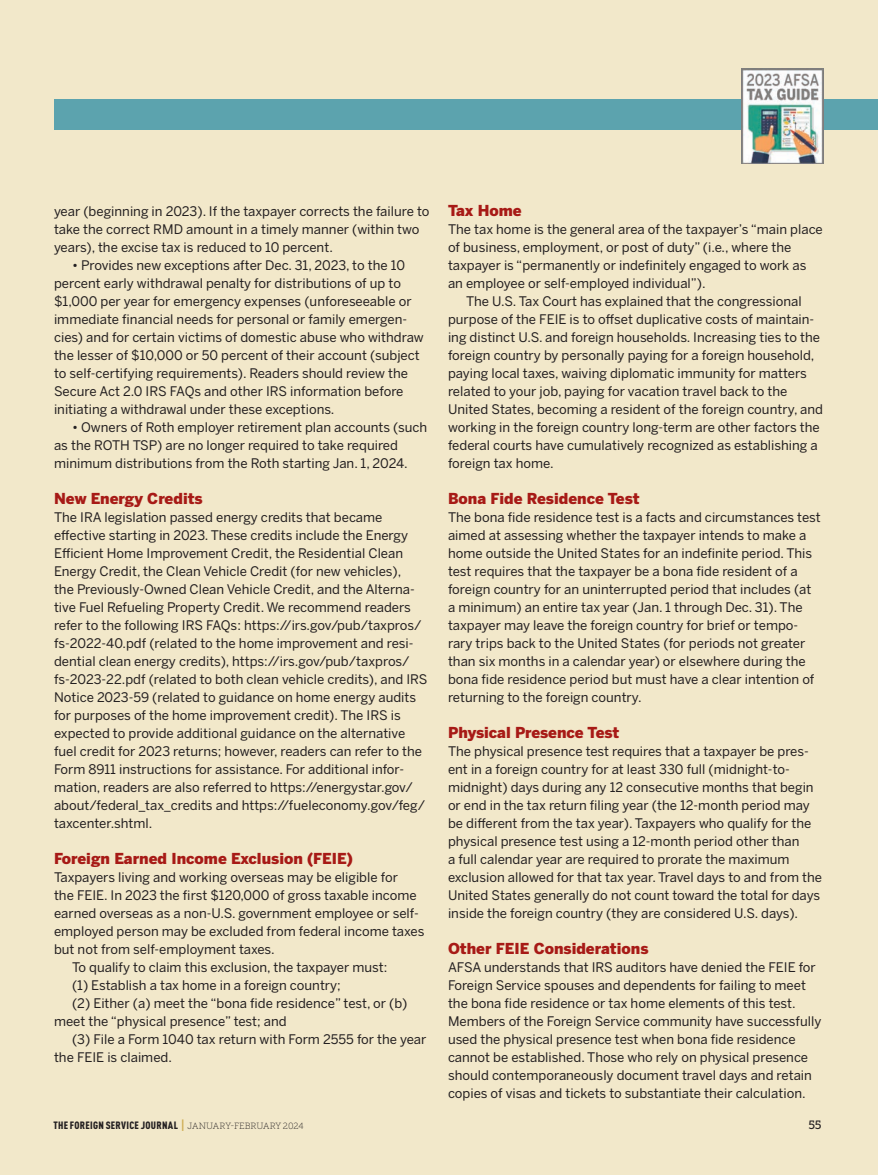
<style>
.page{position:relative;width:878px;height:1175px;background:#fff}
.page>*{position:absolute;margin:0;border:0;box-sizing:border-box;transform-origin:0 0}
.AFSA_news_kicker_red{font:900 15px "Benton Sans";color:#a71a16}
.AFSA_news_body_no_indent{font:13.2px/18px "Benton Sans";color:#231f20}
.AFSA_news_body{font:13.2px/18px "Benton Sans";color:#231f20}
.Cover-All_Caps__Museo_Slab_100{font:12px "Museo Slab 500";color:#231f20}
.Cover-All_Caps__Museo_Slab_100-2{font:900 condensed 10.5px "DINOT";letter-spacing:.025em;color:#231f20}
.s1{font-family:"Museo Slab 700";font-weight:400;font-stretch:normal;font-size:12px;color:#cfad54}
.s2{font-family:"Museo Slab 100";font-weight:400;font-stretch:normal;font-size:9px}
</style>
<div class="page">
<div style="left:0;top:0;width:878px;height:1174px;background:#f2e8ca"></div>
<div style="left:54px;top:99px;width:824px;height:31px;background:#5ca3ae"></div>
<img style="left:741px;top:68px;width:83px;height:96px">
<p class="AFSA_news_body" style="left:54px;top:202px;width:377px">year (beginning in 2023). If the taxpayer corrects the failure to take the correct RMD amount in a timely manner (within two years), the excise tax is reduced to 10 percent.</p>
<p class="AFSA_news_body" style="left:54px;top:256px;width:371px;text-indent:18px">• Provides new exceptions after Dec. 31, 2023, to the 10 percent early withdrawal penalty for distributions of up to $1,000 per year for emergency expenses (unforeseeable or immediate financial needs for personal or family emergen&shy;cies) and for certain victims of domestic abuse who withdraw the lesser of $10,000 or 50 percent of their account (subject to self-certifying requirements). Readers should review the Secure Act 2.0 IRS FAQs and other IRS information before initiating a withdrawal under these exceptions.</p>
<p class="AFSA_news_body" style="left:54px;top:418px;width:375px;text-indent:18px">• Owners of Roth employer retirement plan accounts (such as the ROTH TSP) are no longer required to take required minimum distributions from the Roth starting Jan. 1, 2024.</p>
<p class="AFSA_news_kicker_red" style="left:54px;top:490px;width:150px">New Energy Credits</p>
<p class="AFSA_news_body_no_indent" style="left:54px;top:508px;width:375px">The IRA legislation passed energy credits that became effective starting in 2023. These credits include the Energy Efficient Home Improvement Credit, the Residential Clean Energy Credit, the Clean Vehicle Credit (for new vehicles),<br>the Previously-Owned Clean Vehicle Credit, and the Alterna&shy;tive Fuel Refueling Property Credit. We recommend readers refer to the following IRS FAQs: https://irs.gov/pub/taxpros/ fs-2022-40.pdf (related to the home improvement and resi&shy;dential clean energy credits), https://irs.gov/pub/taxpros/ fs-2023-22.pdf (related to both clean vehicle credits), and IRS Notice 2023-59 (related to guidance on home energy audits for purposes of the home improvement credit). The IRS is expected to provide additional guidance on the alternative fuel credit for 2023 returns; however, readers can refer to the Form 8911 instructions for assistance. For additional infor&shy;mation, readers are also referred to https://energystar.gov/ about/federal_tax_credits and https://fueleconomy.gov/feg/ taxcenter.shtml.</p>
<p class="AFSA_news_kicker_red" style="left:54px;top:850px;width:300px">Foreign Earned Income Exclusion (FEIE)</p>
<p class="AFSA_news_body_no_indent" style="left:54px;top:868px;width:372px">Taxpayers living and working overseas may be eligible for<br>the FEIE. In 2023 the first $120,000 of gross taxable income earned overseas as a non-U.S. government employee or self&shy;employed person may be excluded from federal income taxes but not from self-employment taxes.</p>
<p class="AFSA_news_body" style="left:72px;top:958px;width:317px">To qualify to claim this exclusion, the taxpayer must:</p>
<p class="AFSA_news_body" style="left:72px;top:976px;width:270px">(1) Establish a tax home in a foreign country;</p>
<p class="AFSA_news_body" style="left:54px;top:994px;width:355px;text-indent:18px">(2) Either (a) meet the “bona fide residence” test, or (b) meet the “physical presence” test; and</p>
<p class="AFSA_news_body" style="left:54px;top:1030px;width:374px;text-indent:18px">(3) File a Form 1040 tax return with Form 2555 for the year the FEIE is claimed.</p>
<p class="AFSA_news_kicker_red" style="left:448px;top:202px;width:75px">Tax Home</p>
<p class="AFSA_news_body_no_indent" style="left:448px;top:220px;width:376px">The tax home is the general area of the taxpayer’s “main place of business, employment, or post of duty” (i.e., where the taxpayer is “permanently or indefinitely engaged to work as an employee or self-employed individual”).</p>
<p class="AFSA_news_body" style="left:448px;top:292px;width:376px;text-indent:18px">The U.S. Tax Court has explained that the congressional purpose of the FEIE is to offset duplicative costs of maintain&shy;ing distinct U.S. and foreign households. Increasing ties to the foreign country by personally paying for a foreign household, paying local taxes, waiving diplomatic immunity for matters related to your job, paying for vacation travel back to the United States, becoming a resident of the foreign country, and working in the foreign country long-term are other factors the federal courts have cumulatively recognized as establishing a foreign tax home.</p>
<p class="AFSA_news_kicker_red" style="left:448px;top:490px;width:193px">Bona Fide Residence Test</p>
<p class="AFSA_news_body_no_indent" style="left:448px;top:508px;width:374px">The bona fide residence test is a facts and circumstances test aimed at assessing whether the taxpayer intends to make a home outside the United States for an indefinite period. This test requires that the taxpayer be a bona fide resident of a foreign country for an uninterrupted period that includes (at a minimum) an entire tax year (Jan. 1 through Dec. 31). The taxpayer may leave the foreign country for brief or tempo&shy;rary trips back to the United States (for periods not greater than six months in a calendar year) or elsewhere during the bona fide residence period but must have a clear intention of returning to the foreign country.</p>
<p class="AFSA_news_kicker_red" style="left:448px;top:724px;width:173px">Physical Presence Test</p>
<p class="AFSA_news_body_no_indent" style="left:448px;top:742px;width:375px">The physical presence test requires that a taxpayer be pres&shy;ent in a foreign country for at least 330 full (midnight-to&shy;midnight) days during any 12 consecutive months that begin or end in the tax return filing year (the 12-month period may be different from the tax year). Taxpayers who qualify for the physical presence test using a 12-month period other than<br>a full calendar year are required to prorate the maximum exclusion allowed for that tax year. Travel days to and from the United States generally do not count toward the total for days inside the foreign country (they are considered U.S. days).</p>
<p class="AFSA_news_kicker_red" style="left:448px;top:940px;width:202px">Other FEIE Considerations</p>
<p class="AFSA_news_body_no_indent" style="left:448px;top:958px;width:375px">AFSA understands that IRS auditors have denied the FEIE for Foreign Service spouses and dependents for failing to meet the bona fide residence or tax home elements of this test.<br>Members of the Foreign Service community have successfully used the physical presence test when bona fide residence cannot be established. Those who rely on physical presence should contemporaneously document travel days and retain copies of visas and tickets to substantiate their calculation.</p>
<p class="Cover-All_Caps__Museo_Slab_100-2" style="left:53px;top:1118px;width:252px">THE FOREIGN SERVICE JOURNAL <span class="s1">|</span> <span class="s2">JANUARY-FEBRUARY 2024</span></p>
<p class="Cover-All_Caps__Museo_Slab_100" style="left:808px;top:1118px;width:15px">55</p>
</div>
